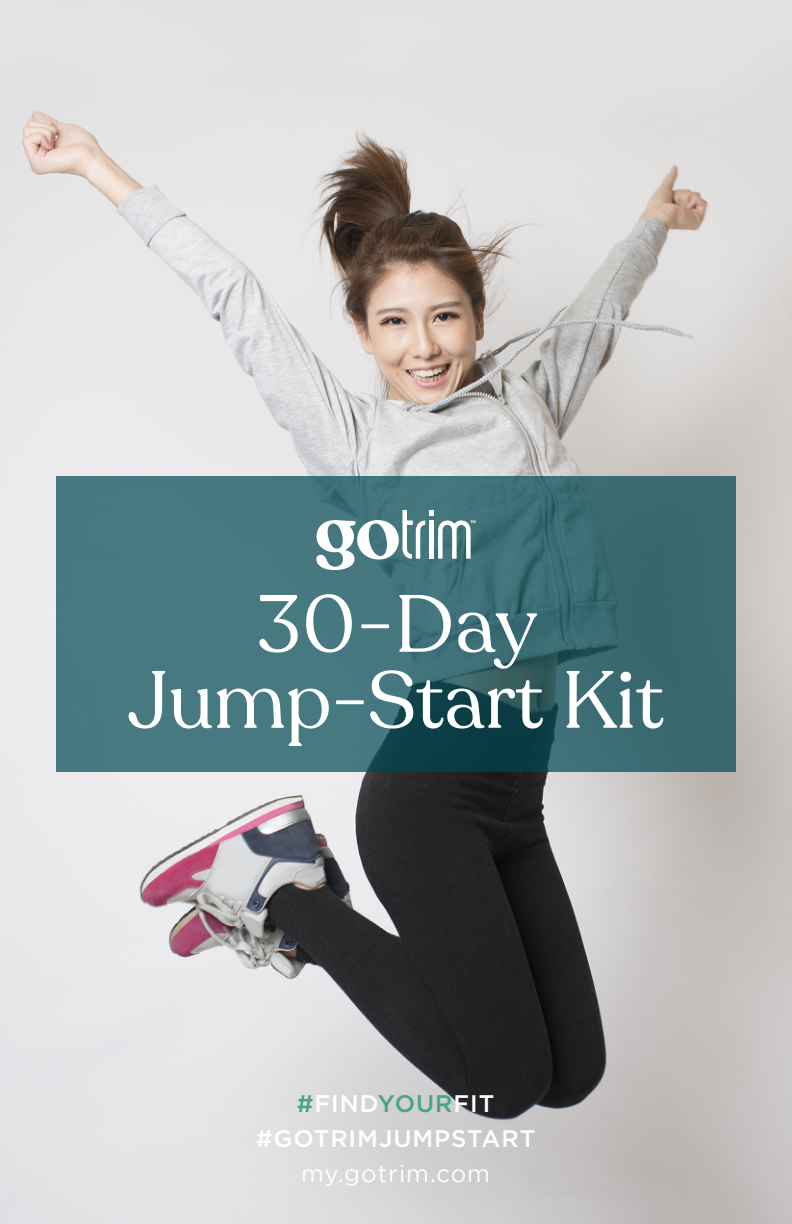
<style>
.page{position:relative;width:792px;height:1224px;background:#fff}
.page>*{position:absolute;margin:0;border:0;box-sizing:border-box;transform-origin:0 0}
.t1{font:80px/76px "Recoleta";color:#fff;text-align:center}
.t2{font:500 24px/35px "Gotham";letter-spacing:.04em;color:#fff;text-align:center}
.t3{font:24px "Gotham";letter-spacing:.04em;color:#fff}
.s1{color:#47a487}
</style>
<div class="page">
<img style="left:0;top:0;width:792px;height:1224px">
<svg style="left:56px;top:477px;width:680px;height:295px;background:#3d6e75"></svg>
<svg style="left:316px;top:510px;width:160px;height:60px"></svg>
<h1 class="t1" style="left:128px;top:588px;width:538px">30-Day<br>Jump-Start Kit</h1>
<p class="t2" style="left:256px;top:1085px;width:281px"><span class="s1">#</span>FIND<span class="s1">YOUR</span>FIT #GOTRIMJUMPSTART</p>
<p class="t3" style="left:301px;top:1160px;width:190px">my.gotrim.com</p>
</div>
